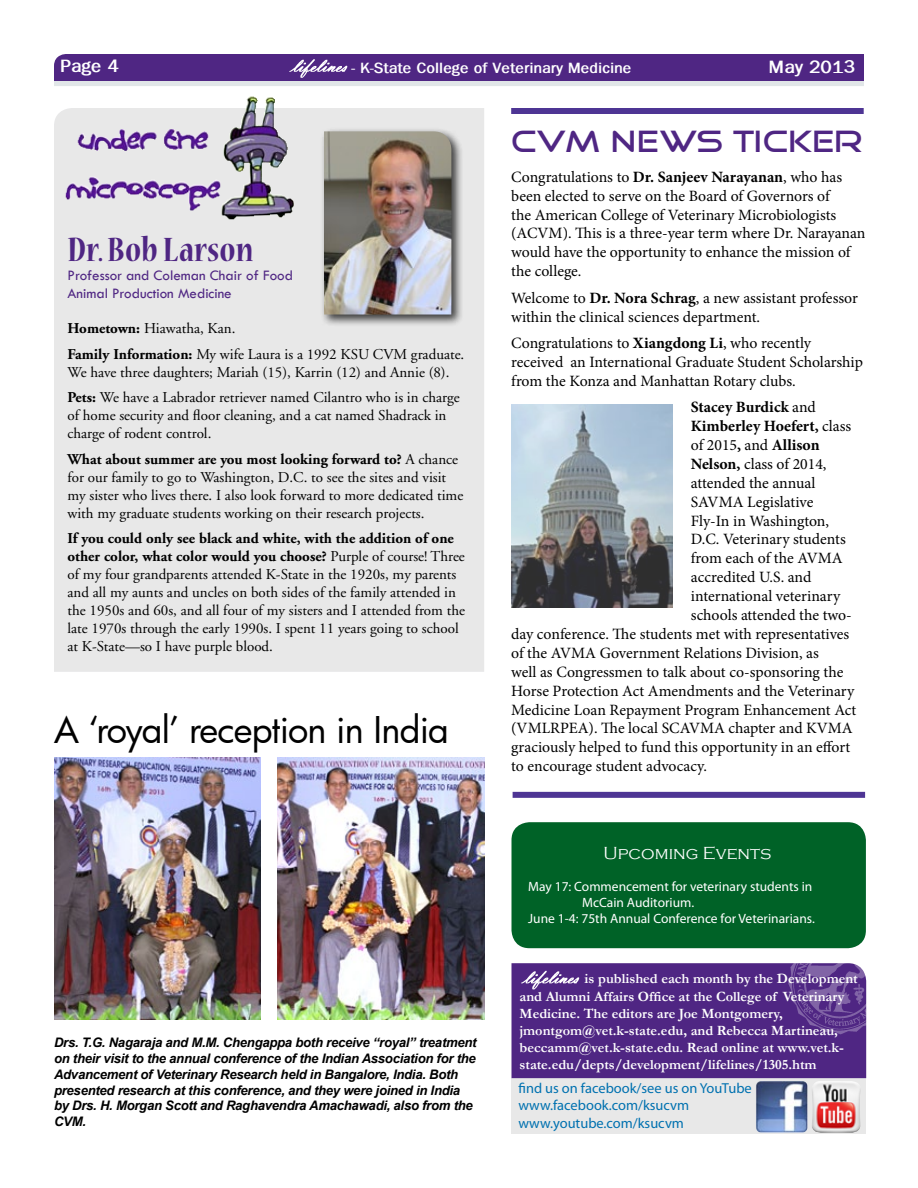
<style>
.page{position:relative;width:918px;height:1188px;background:#fff}
.page>*{position:absolute;margin:0;border:0;box-sizing:border-box;transform-origin:0 0}
.t1{font:700 condensed 37.5px "Nueva Std";color:#4f2683}
.t2{font:36px "Futura";letter-spacing:-.02em;color:#000}
.t3{font:31.05px "Good Times";color:#4f2683}
.t4{font:300 18px "Copperplate Gothic";color:#fff}
.t5{font:700 18px "Franklin Gothic";color:#fff}
.t6{font:15.75px/18.9px "Minion Pro";color:#000}
.t7{font:700 15.75px "Minion Pro";color:#000}
.t8{font:15px/18px "Adobe Garamond";color:#000}
.t9{font:15px/18px "Tw Cen";color:#4f2683}
.t10{font:700 15px "Franklin Gothic";color:#fff}
.t11{font:14.4px/17.2px "Myriad Pro";color:#0071b0}
.t12{font:700 14.25px/17.1px "Garamond";color:#fff}
.t13{font:13.5px "Myriad Pro";color:#fff}
.t14{font:italic 700 13.2px/15.8px "Arial";letter-spacing:-.02em;color:#000}
.s1{font-family:"Vladimir Script";font-weight:400;font-size:22.5px;color:#4f2683}
.s2{font-weight:700}
.s3{font-weight:400}
.s4{font-family:"Vladimir Script";font-weight:400;font-size:18px;color:#4f2683}
</style>
<div class="page">
<div style="left:512px;top:963px;width:354px;height:115px;background:#4f2683"></div>
<div style="left:54px;top:108px;width:430px;height:564px;background:#e8e8e8"></div>
<div style="left:54px;top:80px;width:810px;height:6px;background:#e1e6e8"></div>
<div style="left:54px;top:54px;width:810px;height:27px;background:#4f2683"></div>
<img style="left:164px;top:96px;width:130px;height:123px">
<div style="left:320px;top:127px;width:144px;height:200px;background:#000;opacity:.75"></div>
<img style="left:324px;top:131px;width:127px;height:184px">
<div style="left:512px;top:1078px;width:354px;height:56px;background:#e8e8e8"></div>
<img style="left:812px;top:1081px;width:48px;height:52px">
<img style="left:788px;top:948px;width:51px;height:57px">
<div style="left:512px;top:822px;width:354px;height:126px;background:#006227;border-radius:18px"></div>
<img style="left:524px;top:971px;width:21px;height:12px">
<img style="left:292px;top:59px;width:22px;height:12px">
<img style="left:54px;top:758px;width:207px;height:261px">
<img style="left:756px;top:1081px;width:52px;height:52px">
<div style="left:511px;top:108px;width:353px;height:6px;background:#4e3594"></div>
<div style="left:513px;top:792px;width:352px;height:6px;background:#4e3594"></div>
<img style="left:277px;top:758px;width:207px;height:261px">
<img style="left:511px;top:405px;width:162px;height:203px">
<p class="t5" style="left:60px;top:56px;width:60px">Page 4</p>
<p class="t10" style="left:287px;top:59px;width:346px"><span class="s1">lifelines</span> - K-State College of Veterinary Medicine</p>
<p class="t5" style="left:769px;top:57px;width:88px">May 2013</p>
<h1 class="t1" style="left:68px;top:232px;width:187px">Dr. Bob Larson</h1>
<p class="t9" style="left:68px;top:266px;width:227px">Professor and Coleman Chair of Food<br>Animal Production Medicine</p>
<p class="t8" style="left:68px;top:316px;width:398px;line-height:25.5px"><span class="s2">Hometown:</span> Hiawatha, Kan.<br><span class="s2">Family Information:</span> My wife Laura is a 1992 KSU CVM graduate.</p>
<p class="t8" style="left:68px;top:360px;width:394px;line-height:25.5px">We have three daughters; Mariah (15), Karrin (12) and Annie (8).<br><span class="s2">Pets:</span> We have a Labrador retriever named Cilantro who is in charge</p>
<p class="t8" style="left:68px;top:407px;width:381px">of home security and floor cleaning, and a cat named Shadrack in charge of rodent control.</p>
<p class="t8" style="left:68px;top:450px;width:397px"><span class="s2">What about summer are you most looking forward to?</span> A chance for our family to go to Washington, D.C. to see the sites and visit my sister who lives there. I also look forward to more dedicated time with my graduate students working on their research projects.</p>
<p class="t8" style="left:68px;top:530px;width:399px"><span class="s2">If you could only see black and white, with the addition of one other color, what color would you choose?</span> Purple of course! Three of my four grandparents attended K-State in the 1920s, my parents and all my aunts and uncles on both sides of the family attended in the 1950s and 60s, and all four of my sisters and I attended from the late 1970s through the early 1990s. I spent 11 years going to school at K-State—so I have purple blood.</p>
<h2 class="t2" style="left:54px;top:705px;width:396px">A ‘royal’ reception in India</h2>
<p class="t14" style="left:54px;top:1035px;width:424px">Drs. T.G. Nagaraja and M.M. Chengappa both receive “royal” treatment on their visit to the annual conference of the Indian Association for the Advancement of Veterinary Research held in Bangalore, India. Both presented research at this conference, and they were joined in India by Drs. H. Morgan Scott and Raghavendra Amachawadi, also from the CVM.</p>
<h3 class="t3" style="left:511px;top:127px;width:353px">CVM NEWS TICKER</h3>
<p class="t6" style="left:511px;top:167px;width:356px">Congratulations to <span class="s2">Dr. Sanjeev Narayanan</span>, who has been elected to serve on the Board of Governors of<br>the American College of Veterinary Microbiologists (ACVM). This is a three-year term where Dr. Narayanan would have the opportunity to enhance the mission of the college.</p>
<p class="t6" style="left:511px;top:288px;width:348px">Welcome to <span class="s2">Dr. Nora Schrag</span>, a new assistant professor within the clinical sciences department.</p>
<p class="t6" style="left:511px;top:334px;width:353px">Congratulations to <span class="s2">Xiangdong Li</span>, who recently received an International Graduate Student Scholarship from the Konza and Manhattan Rotary clubs.</p>
<p class="t7" style="left:691px;top:396px;width:127px">Stacey Burdick <span class="s3">and</span></p>
<p class="t7" style="left:691px;top:415px;width:162px">Kimberley Hoefert, <span class="s3">class</span></p>
<p class="t6" style="left:691px;top:436px;width:130px">of 2015<span class="s2">,</span> and <span class="s2">Allison</span></p>
<p class="t6" style="left:691px;top:454px;width:137px"><span class="s2">Nelson,</span> class of 2014,</p>
<p class="t6" style="left:691px;top:473px;width:126px">attended the annual</p>
<p class="t6" style="left:691px;top:492px;width:124px">SAVMA Legislative</p>
<p class="t6" style="left:691px;top:511px;width:140px">Fly-In in Washington,</p>
<p class="t6" style="left:691px;top:530px;width:157px">D.C. Veterinary students</p>
<p class="t6" style="left:691px;top:549px;width:153px">from each of the AVMA</p>
<p class="t6" style="left:691px;top:568px;width:122px">accredited U.S. and</p>
<p class="t6" style="left:691px;top:587px;width:151px">international veterinary</p>
<p class="t6" style="left:691px;top:606px;width:163px">schools attended the two-</p>
<p class="t6" style="left:511px;top:625px;width:340px">day conference. The students met with representatives</p>
<p class="t6" style="left:511px;top:643px;width:309px">of the AVMA Government Relations Division, as</p>
<p class="t6" style="left:511px;top:662px;width:334px">well as Congressmen to talk about co-sponsoring the</p>
<p class="t6" style="left:511px;top:681px;width:345px">Horse Protection Act Amendments and the Veterinary</p>
<p class="t6" style="left:511px;top:700px;width:347px">Medicine Loan Repayment Program Enhancement Act</p>
<p class="t6" style="left:511px;top:719px;width:343px">(VMLRPEA). The local SCAVMA chapter and KVMA</p>
<p class="t6" style="left:511px;top:738px;width:341px">graciously helped to fund this opportunity in an effort</p>
<p class="t6" style="left:511px;top:757px;width:197px">to encourage student advocacy.</p>
<p class="t4" style="left:604px;top:843px;width:169px">Upcoming Events</p>
<p class="t13" style="left:528px;top:879px;width:286px">May 17: Commencement for veterinary students in</p>
<p class="t13" style="left:582px;top:895px;width:113px">McCain Auditorium.</p>
<p class="t13" style="left:528px;top:911px;width:288px">June 1-4: 75th Annual Conference for Veterinarians.</p>
<p class="t12" style="left:520px;top:970px;width:340px"><span class="s4">lifelines</span> is published each month by the Development and Alumni Affairs Office at the College of Veterinary Medicine. The editors are Joe Montgomery, jmontgom@vet.k-state.edu, and Rebecca Martineau, beccamm@vet.k-state.edu. Read online at www.vet.k&shy;state.edu/depts/development/lifelines/1305.htm</p>
<p class="t11" style="left:518px;top:1080px;width:235px">find us on facebook/see us on YouTube www.facebook.com/ksucvm www.youtube.com/ksucvm</p>
</div>
